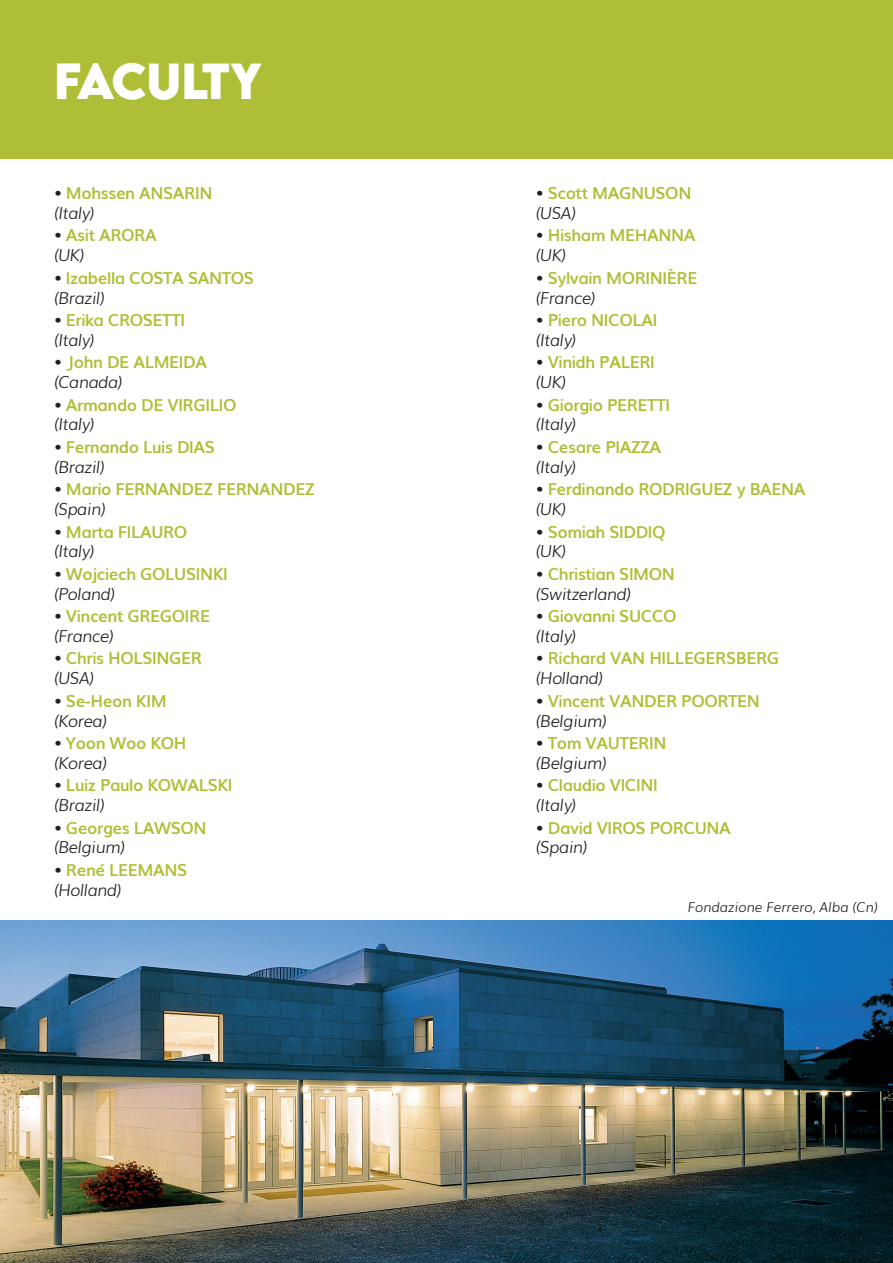
<style>
.page{position:relative;width:893px;height:1263px;background:#fff}
.page>*{position:absolute;margin:0;border:0;box-sizing:border-box;transform-origin:0 0}
.t1{font:700 45px "LEMONMILK";color:#fff}
.t2{font:700 16.5px/19.8px "Muli";letter-spacing:-.025em;color:#b0be36}
.t3{font:italic 300 16.5px "Muli";letter-spacing:-.025em;color:#231f20}
.t4{font:italic 300 13.5px "Muli";color:#231f20}
.s1{font-weight:300;color:#231f20}
.s2{font-weight:300;font-style:italic;color:#231f20}
</style>
<div class="page">
<div style="left:0;top:0;width:893px;height:158px;background:#aebe37"></div>
<img style="left:0;top:921px;width:893px;height:342px">
<p class="t1" style="left:54px;top:50px;width:32px">FACU</p>
<p class="t1" style="left:182px;top:50px;width:82px">LTY</p>
<p class="t2" style="left:54px;top:182px;width:160px"><span class="s1">•</span> Mohssen ANSARIN</p>
<p class="t3" style="left:54px;top:200px;width:42px">(Italy)</p>
<p class="t2" style="left:54px;top:224px;width:104px"><span class="s1">•</span> Asit ARORA</p>
<p class="t3" style="left:54px;top:242px;width:32px">(UK)</p>
<p class="t2" style="left:54px;top:267px;width:202px"><span class="s1">•</span> Izabella COSTA SANTOS</p>
<p class="t3" style="left:54px;top:284px;width:52px">(Brazil)</p>
<p class="t2" style="left:54px;top:309px;width:133px"><span class="s1">•</span> Erika CROSETTI</p>
<p class="t3" style="left:54px;top:327px;width:42px">(Italy)</p>
<p class="t2" style="left:54px;top:351px;width:155px"><span class="s1">•</span> John DE ALMEIDA</p>
<p class="t3" style="left:54px;top:369px;width:70px">(Canada)</p>
<p class="t2" style="left:54px;top:394px;width:184px"><span class="s1">•</span> Armando DE VIRGILIO</p>
<p class="t3" style="left:54px;top:411px;width:42px">(Italy)</p>
<p class="t2" style="left:54px;top:436px;width:162px"><span class="s1">•</span> Fernando Luis DIAS</p>
<p class="t3" style="left:54px;top:454px;width:52px">(Brazil)</p>
<p class="t2" style="left:54px;top:478px;width:262px"><span class="s1">•</span> Mario FERNANDEZ FERNANDEZ <span class="s2">(Spain)</span></p>
<p class="t2" style="left:54px;top:521px;width:135px"><span class="s1">•</span> Marta FILAURO</p>
<p class="t3" style="left:54px;top:538px;width:42px">(Italy)</p>
<p class="t2" style="left:54px;top:563px;width:175px"><span class="s1">•</span> Wojciech GOLUSINKI</p>
<p class="t3" style="left:54px;top:581px;width:63px">(Poland)</p>
<p class="t2" style="left:54px;top:605px;width:158px"><span class="s1">•</span> Vincent GREGOIRE</p>
<p class="t3" style="left:54px;top:623px;width:61px">(France)</p>
<p class="t2" style="left:54px;top:647px;width:150px"><span class="s1">•</span> Chris HOLSINGER</p>
<p class="t3" style="left:54px;top:665px;width:42px">(USA)</p>
<p class="t2" style="left:54px;top:690px;width:114px"><span class="s1">•</span> Se-Heon KIM</p>
<p class="t3" style="left:54px;top:707px;width:55px">(Korea)</p>
<p class="t2" style="left:54px;top:732px;width:134px"><span class="s1">•</span> Yoon Woo KOH</p>
<p class="t3" style="left:54px;top:750px;width:55px">(Korea)</p>
<p class="t2" style="left:54px;top:774px;width:180px"><span class="s1">•</span> Luiz Paulo KOWALSKI</p>
<p class="t3" style="left:54px;top:792px;width:52px">(Brazil)</p>
<p class="t2" style="left:54px;top:817px;width:154px"><span class="s1">•</span> Georges LAWSON</p>
<p class="t3" style="left:54px;top:834px;width:73px">(Belgium)</p>
<p class="t2" style="left:54px;top:859px;width:135px"><span class="s1">•</span> René LEEMANS</p>
<p class="t3" style="left:54px;top:877px;width:69px">(Holland)</p>
<p class="t2" style="left:536px;top:182px;width:157px"><span class="s1">•</span> Scott MAGNUSON</p>
<p class="t3" style="left:536px;top:200px;width:42px">(USA)</p>
<p class="t2" style="left:536px;top:224px;width:161px"><span class="s1">•</span> Hisham MEHANNA</p>
<p class="t3" style="left:536px;top:242px;width:32px">(UK)</p>
<p class="t2" style="left:536px;top:267px;width:163px"><span class="s1">•</span> Sylvain MORINIÈRE</p>
<p class="t3" style="left:536px;top:284px;width:61px">(France)</p>
<p class="t2" style="left:536px;top:309px;width:123px"><span class="s1">•</span> Piero NICOLAI</p>
<p class="t3" style="left:536px;top:327px;width:42px">(Italy)</p>
<p class="t2" style="left:536px;top:351px;width:121px"><span class="s1">•</span> Vinidh PALERI</p>
<p class="t3" style="left:536px;top:369px;width:32px">(UK)</p>
<p class="t2" style="left:536px;top:394px;width:136px"><span class="s1">•</span> Giorgio PERETTI</p>
<p class="t3" style="left:536px;top:411px;width:42px">(Italy)</p>
<p class="t2" style="left:536px;top:436px;width:127px"><span class="s1">•</span> Cesare PIAZZA</p>
<p class="t3" style="left:536px;top:454px;width:42px">(Italy)</p>
<p class="t2" style="left:536px;top:478px;width:271px"><span class="s1">•</span> Ferdinando RODRIGUEZ y BAENA <span class="s2">(UK)</span></p>
<p class="t2" style="left:536px;top:521px;width:131px"><span class="s1">•</span> Somiah SIDDIQ</p>
<p class="t3" style="left:536px;top:538px;width:32px">(UK)</p>
<p class="t2" style="left:536px;top:563px;width:141px"><span class="s1">•</span> Christian SIMON</p>
<p class="t3" style="left:536px;top:581px;width:97px">(Switzerland)</p>
<p class="t2" style="left:536px;top:605px;width:142px"><span class="s1">•</span> Giovanni SUCCO</p>
<p class="t3" style="left:536px;top:623px;width:42px">(Italy)</p>
<p class="t2" style="left:536px;top:647px;width:245px"><span class="s1">•</span> Richard VAN HILLEGERSBERG</p>
<p class="t3" style="left:536px;top:665px;width:69px">(Holland)</p>
<p class="t2" style="left:536px;top:690px;width:226px"><span class="s1">•</span> Vincent VANDER POORTEN</p>
<p class="t3" style="left:536px;top:707px;width:73px">(Belgium)</p>
<p class="t2" style="left:536px;top:732px;width:132px"><span class="s1">•</span> Tom VAUTERIN</p>
<p class="t3" style="left:536px;top:750px;width:73px">(Belgium)</p>
<p class="t2" style="left:536px;top:774px;width:124px"><span class="s1">•</span> Claudio VICINI</p>
<p class="t3" style="left:536px;top:792px;width:42px">(Italy)</p>
<p class="t2" style="left:536px;top:817px;width:197px"><span class="s1">•</span> David VIROS PORCUNA</p>
<p class="t3" style="left:536px;top:834px;width:53px">(Spain)</p>
<p class="t4" style="left:688px;top:896px;width:191px">Fondazione Ferrero, Alba (Cn)</p>
</div>
